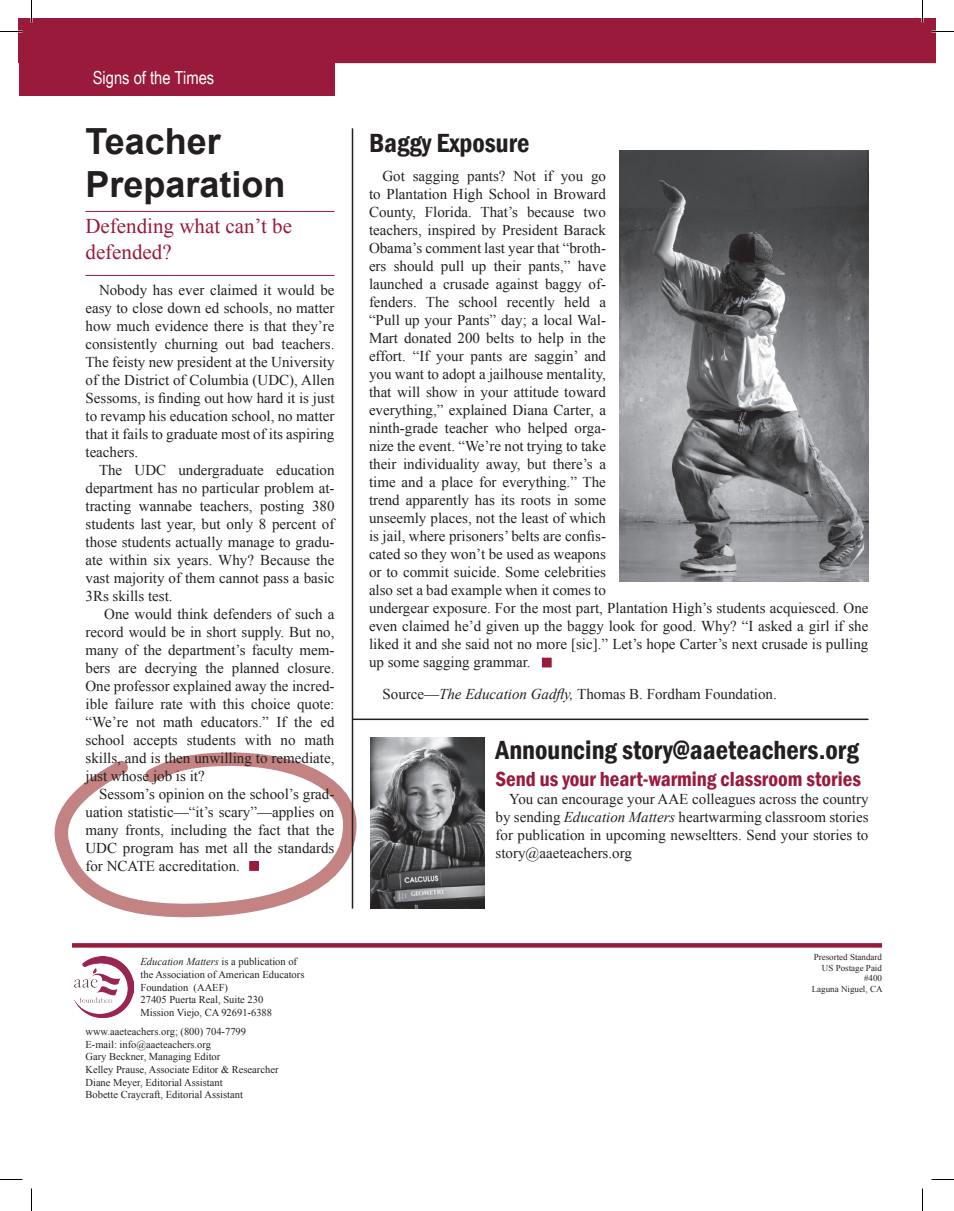
<style>
.page{position:relative;width:954px;height:1211px;background:#fff}
.page>*{position:absolute;margin:0;border:0;box-sizing:border-box;transform-origin:0 0}
.t1{font:700 36px/43.2px "Arial";color:#231f20}
.t2{font:600 condensed 27px "Franklin Gothic";color:#231f20}
.t3{font:600 condensed 21px "Franklin Gothic";color:#9a1a3b}
.t4{font:21px/25.2px "Times New Roman";color:#9a1a3b}
.t5{font:18px "Arial Narrow";color:#fff}
.t6{font:15px/18px "Times New Roman";color:#231f20;text-align:justify}
.t7{font:10.5px/12.6px "Times New Roman";color:#231f20}
.t8{font:9px/10.8px "Times New Roman";color:#231f20;text-align:right}
.s1{font-style:italic}
</style>
<div class="page">
<svg style="left:54px;top:749px;width:303px;height:168px"></svg>
<svg style="left:72px;top:943px;width:810px;height:4px;background:#9d2141"></svg>
<img style="left:74px;top:956px;width:60px;height:61px">
<div style="left:19px;top:62px;width:315px;height:34px;background:#9a1a3b"></div>
<div style="left:543px;top:658px;width:8px;height:8px;background:#9a1a3b"></div>
<div style="left:542px;top:657px;width:10px;height:10px;border:2px solid #9a1a3b"></div>
<hr style="left:86px;top:211px;width:248px;height:1px;background:#9a1a3b">
<hr style="left:86px;top:275px;width:248px;height:1px;background:#9a1a3b">
<div style="left:250px;top:861px;width:8px;height:9px;background:#9a1a3b"></div>
<div style="left:249px;top:861px;width:10px;height:10px;border:2px solid #9a1a3b"></div>
<img style="left:620px;top:150px;width:248px;height:431px">
<hr style="left:352px;top:128px;width:1px;height:780px;background:#231f20">
<img style="left:371px;top:737px;width:114px;height:171px">
<hr style="left:352px;top:718px;width:516px;height:2px;background:#231f20">
<svg style="left:0;top:1179px;width:22px;height:1px"></svg>
<svg style="left:932px;top:1179px;width:22px;height:1px"></svg>
<svg style="left:31px;top:1188px;width:1px;height:22px"></svg>
<svg style="left:0;top:0;width:954px;height:63px"></svg>
<svg style="left:922px;top:1188px;width:1px;height:22px"></svg>
<p class="t5" style="left:93px;top:64px;width:123px">Signs of the Times</p>
<h1 class="t1" style="left:86px;top:121px;width:202px">Teacher<br>Preparation</h1>
<h3 class="t4" style="left:86px;top:213px;width:208px">Defending what can’t be defended?</h3>
<p class="t6" style="left:86px;top:280px;width:251px;text-indent:14px">Nobody has ever claimed it would be easy to close down ed schools, no matter how much evidence there is that they’re consistently churning out bad teachers.<br>The feisty new president at the University of the District of Columbia (UDC), Allen Sessoms, is finding out how hard it is just to revamp his education school, no matter that it fails to graduate most of its aspiring teachers.</p>
<p class="t6" style="left:86px;top:460px;width:251px;text-indent:14px">The UDC undergraduate education department has no particular problem at&shy;tracting wannabe teachers, posting 380 students last year, but only 8 percent of those students actually manage to gradu&shy;ate within six years. Why? Because the vast majority of them cannot pass a basic 3Rs skills test.</p>
<p class="t6" style="left:86px;top:604px;width:251px;text-indent:19px">One would think defenders of such a record would be in short supply. But no, many of the department’s faculty mem&shy;bers are decrying the planned closure.<br>One professor explained away the incred&shy;ible failure rate with this choice quote: “We’re not math educators.” If the ed school accepts students with no math skills, and is then unwilling to remediate, just whose job is it?</p>
<p class="t6" style="left:86px;top:784px;width:251px;text-indent:14px">Sessom’s opinion on the school’s grad&shy;uation statistic—“it’s scary”—applies on many fronts, including the fact that the UDC program has met all the standards for NCATE accreditation.</p>
<p class="t7" style="left:141px;top:955px;width:165px"><span class="s1">Education Matters</span> is a publication of the Association of American Educators<br>Foundation (AAEF)<br>27405 Puerta Real, Suite 230<br>Mission Viejo, CA 92691-6388</p>
<p class="t7" style="left:86px;top:1025px;width:195px">www.aaeteachers.org; (800) 704-7799<br>E-mail: info@aaeteachers.org<br>Gary Beckner, Managing Editor<br>Kelley Prause, Associate Editor &amp; Researcher Diane Meyer, Editorial Assistant<br>Bobette Craycraft, Editorial Assistant</p>
<h2 class="t2" style="left:369px;top:125px;width:162px">Baggy Exposure</h2>
<p class="t6" style="left:369px;top:167px;width:501px;text-align:left;text-indent:14px">Got sagging pants? Not if you go<br>to Plantation High School in Broward<br>County, Florida. That’s because two<br>teachers, inspired by President Barack<br>Obama’s comment last year that “broth-<br>ers should pull up their pants,” have<br>launched a crusade against baggy of-<br>fenders. The school recently held a<br>“Pull up your Pants” day; a local Wal-<br>Mart donated 200 belts to help in the<br>effort. “If your pants are saggin’ and<br>you want to adopt a jailhouse mentality,<br>that will show in your attitude toward<br>everything,” explained Diana Carter, a<br>ninth-grade teacher who helped orga-<br>nize the event. “We’re not trying to take<br>their individuality away, but there’s a<br>time and a place for everything.” The<br>trend apparently has its roots in some<br>unseemly places, not the least of which<br>is jail, where prisoners’ belts are confis-<br>cated so they won’t be used as weapons<br>or to commit suicide. Some celebrities<br>also set a bad example when it comes to<br>undergear exposure. For the most part, Plantation High’s students acquiesced. One even claimed he’d given up the baggy look for good. Why? “I asked a girl if she liked it and she said not no more [sic].” Let’s hope Carter’s next crusade is pulling up some sagging grammar.</p>
<p class="t6" style="left:382px;top:684px;width:396px">Source—<span class="s1">The Education Gadfly,</span> Thomas B. Fordham Foundation.</p>
<h2 class="t2" style="left:496px;top:732px;width:365px">Announcing story@aaeteachers.org</h2>
<h3 class="t3" style="left:496px;top:765px;width:367px">Send us your heart-warming classroom stories</h3>
<p class="t6" style="left:496px;top:790px;width:374px;text-indent:14px">You can encourage your AAE colleagues across the country by sending <span class="s1">Education Matters</span> heartwarming classroom stories for publication in upcoming newseltters. Send your stories to story@aaeteachers.org</p>
<p class="t8" style="left:812px;top:951px;width:72px">Presorted Standard<br>US Postage Paid #400<br>Laguna Niguel, CA</p>
</div>
